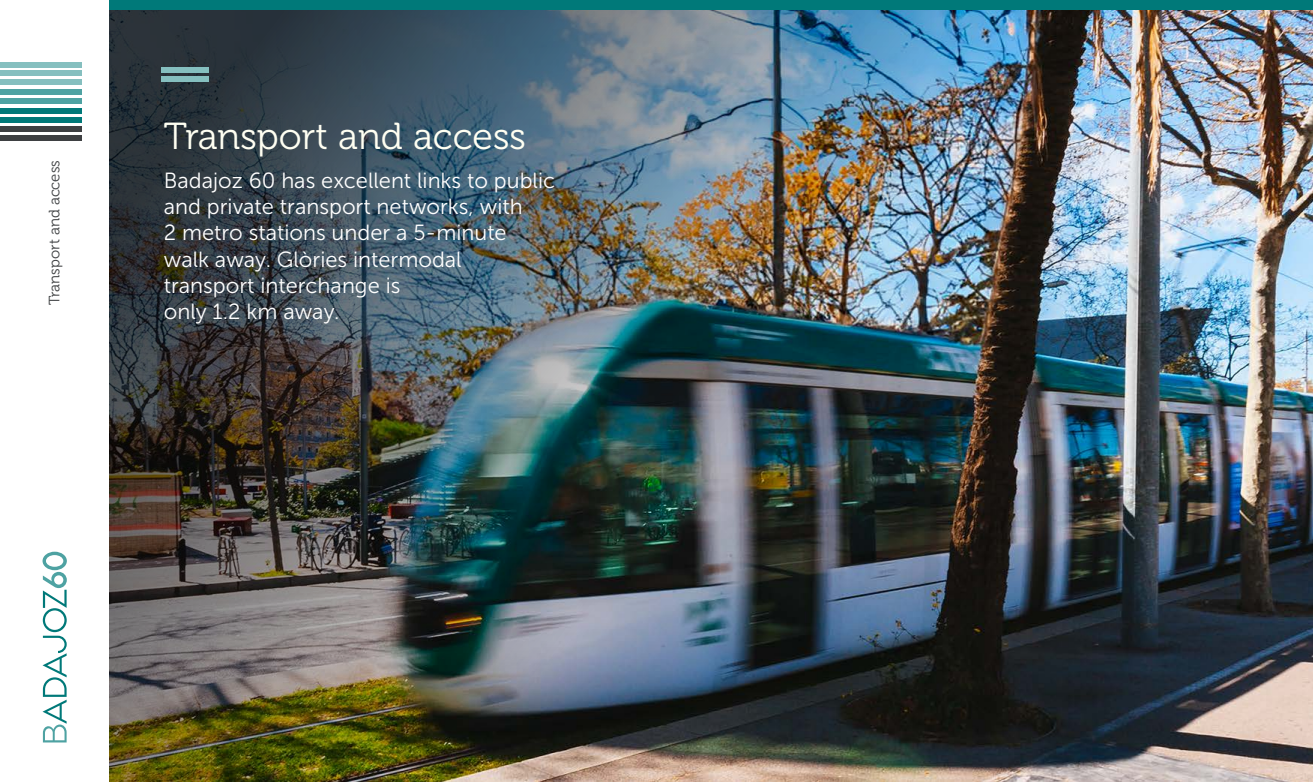
<style>
.page{position:relative;width:1313px;height:782px;background:#fff}
.page>*{position:absolute;margin:0;border:0;box-sizing:border-box;transform-origin:0 0}
.t1{font:37.5px "Museo 300";color:#fffff2}
.t2{font:21.88px/26.2px "Museo Sans 300";color:#fff}
.t3{font:15px "Museo 300";color:#3e4042}
</style>
<div class="page">
<img style="left:109px;top:9px;width:1203px;height:772px">
<div style="left:109px;top:0;width:1203px;height:9px;background:#007979"></div>
<div style="left:161px;top:67px;width:48px;height:5px;background:#85bfbf"></div>
<div style="left:161px;top:76px;width:48px;height:5px;background:#85bfbf"></div>
<svg style="left:43px;top:551px;width:24px;height:191px"></svg>
<div style="left:0;top:108px;width:81px;height:5px;background:#007979"></div>
<div style="left:0;top:117px;width:81px;height:5px;background:#007979"></div>
<div style="left:0;top:89px;width:81px;height:5px;background:#4ea2a2"></div>
<div style="left:0;top:99px;width:81px;height:5px;background:#4ea2a2"></div>
<div style="left:0;top:126px;width:81px;height:5px;background:#3e4042"></div>
<div style="left:0;top:135px;width:81px;height:5px;background:#3e4042"></div>
<div style="left:0;top:62px;width:81px;height:5px;background:#85bfbf"></div>
<div style="left:0;top:71px;width:81px;height:5px;background:#85bfbf"></div>
<div style="left:0;top:80px;width:81px;height:5px;background:#85bfbf"></div>
<p class="t3" style="left:46px;top:305px;width:146px;rotate:-90deg">Transport and access</p>
<h1 class="t1" style="left:164px;top:116px;width:364px">Transport and access</h1>
<p class="t2" style="left:164px;top:167px;width:393px">Badajoz 60 has excellent links to public and private transport networks, with<br>2 metro stations under a 5-minute walk away. Glòries intermodal transport interchange is<br>only 1.2 km away.</p>
</div>
